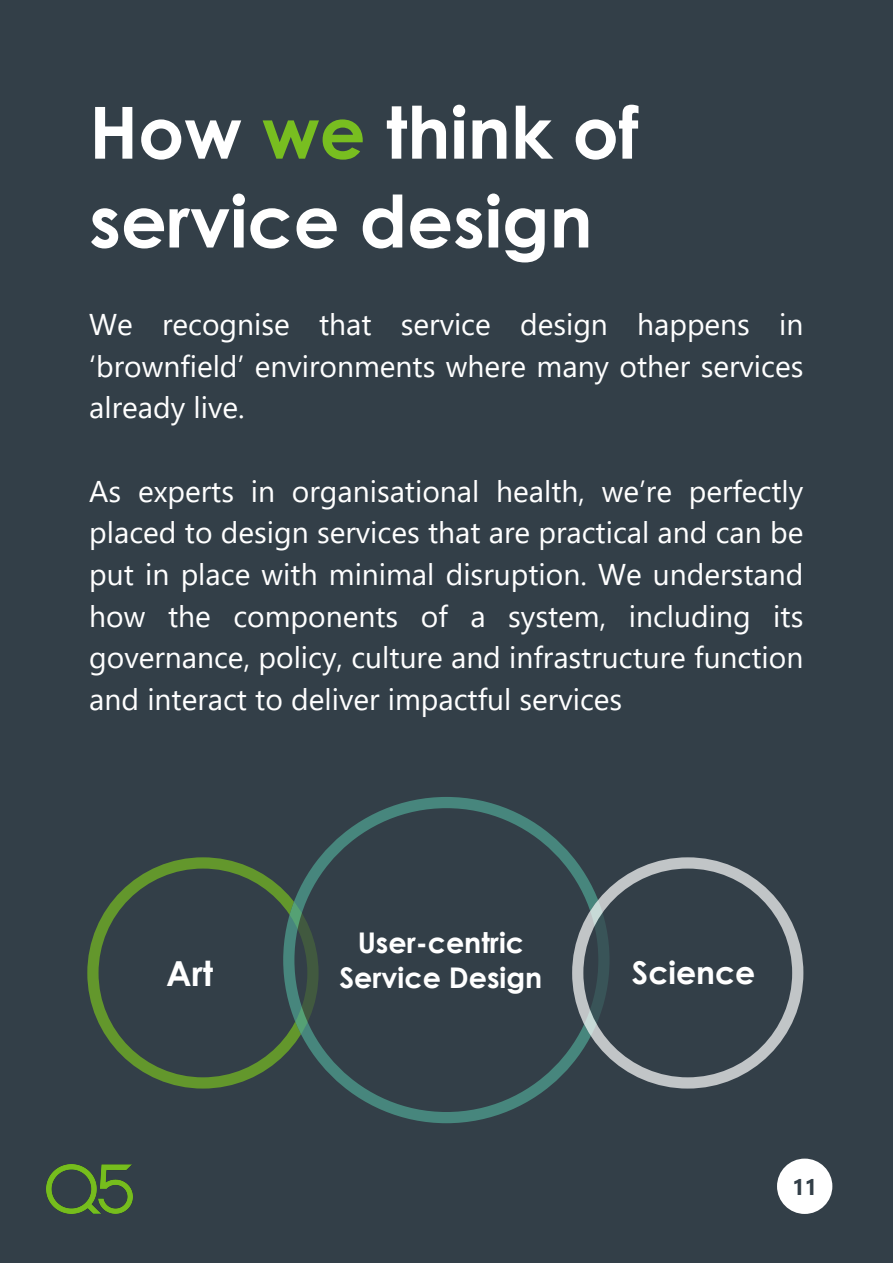
<style>
.page{position:relative;width:893px;height:1264px;background:#fff}
.page>*{position:absolute;margin:0;border:0;box-sizing:border-box;transform-origin:0 0}
.t1{font:700 72px/88.8px "Century Gothic";color:#fff}
.t2{font:700 34.5px "Century Gothic";color:#fff}
.t3{font:700 31.5px "Century Gothic";color:#fff}
.t4{font:30px/41.5px "Segoe UI";color:#fff;text-align:justify}
.t5{font:700 28.5px/34.8px "Century Gothic";color:#fff;text-align:center}
.t6{font:700 22.35px "Segoe UI";color:#333f48}
.s1{color:#78be20}
</style>
<div class="page">
<div style="left:0;top:0;width:892px;height:1262px;background:#333f48"></div>
<div style="left:777px;top:1158px;width:55px;height:55px;background:#fff;border-radius:50%"></div>
<img style="left:47px;top:1164px;width:85px;height:49px">
<svg style="left:87px;top:857px;width:196px;height:231px"></svg>
<svg style="left:283px;top:797px;width:290px;height:325px"></svg>
<svg style="left:572px;top:857px;width:231px;height:231px"></svg>
<p class="t1" style="left:89px;top:86px;width:551px">How <span class="s1">we</span> think of service design</p>
<p class="t4" style="left:89px;top:302px;width:715px">We recognise that service design happens in ‘brownfield’ environments where many other services already live.</p>
<p class="t4" style="left:89px;top:468px;width:715px">As experts in organisational health, we’re perfectly placed to design services that are practical and can be put in place with minimal disruption. We understand how the components of a system, including its governance, policy, culture and infrastructure function and interact to deliver impactful services</p>
<p class="t5" style="left:339px;top:924px;width:204px">User-centric<br>Service Design</p>
<p class="t2" style="left:166px;top:951px;width:48px">Art</p>
<p class="t3" style="left:632px;top:952px;width:125px">Science</p>
<p class="t6" style="left:792px;top:1170px;width:26px">11</p>
</div>
